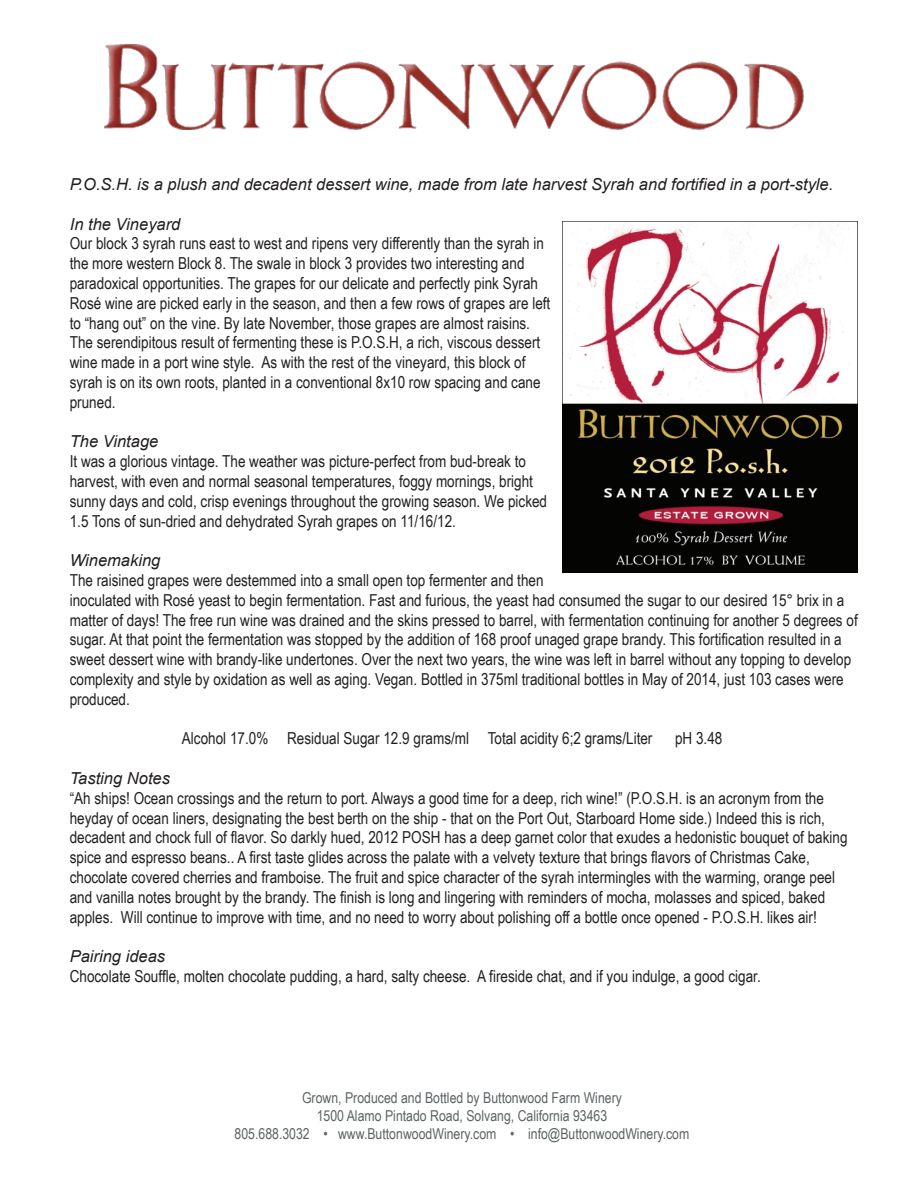
<style>
.page{position:relative;width:918px;height:1188px;background:#fff}
.page>*{position:absolute;margin:0;border:0;box-sizing:border-box;transform-origin:0 0}
.t1{font:16.5px/19.8px "Arial Narrow";color:#231f20}
.t2{font:italic 16.5px "Arial";color:#231f20}
.t3{font:15px/18px "Arial Narrow";color:#5c6264;text-align:center}
</style>
<div class="page">
<img style="left:105px;top:45px;width:698px;height:85px">
<img style="left:562px;top:221px;width:296px;height:352px">
<p class="t2" style="left:70px;top:173px;width:765px">P.O.S.H. is a plush and decadent dessert wine, made from late harvest Syrah and fortified in a port-style.</p>
<p class="t2" style="left:70px;top:213px;width:112px">In the Vineyard</p>
<p class="t1" style="left:70px;top:233px;width:482px">Our block 3 syrah runs east to west and ripens very differently than the syrah in the more western Block 8. The swale in block 3 provides two interesting and paradoxical opportunities. The grapes for our delicate and perfectly pink Syrah Rosé wine are picked early in the season, and then a few rows of grapes are left to “hang out” on the vine. By late November, those grapes are almost raisins.<br>The serendipitous result of fermenting these is P.O.S.H, a rich, viscous dessert wine made in a port wine style. As with the rest of the vineyard, this block of syrah is on its own roots, planted in a conventional 8x10 row spacing and cane pruned.</p>
<p class="t2" style="left:70px;top:431px;width:90px">The Vintage</p>
<p class="t1" style="left:70px;top:451px;width:479px">It was a glorious vintage. The weather was picture-perfect from bud-break to harvest, with even and normal seasonal temperatures, foggy mornings, bright sunny days and cold, crisp evenings throughout the growing season. We picked 1.5 Tons of sun-dried and dehydrated Syrah grapes on 11/16/12.</p>
<p class="t2" style="left:70px;top:550px;width:92px">Winemaking</p>
<p class="t1" style="left:70px;top:570px;width:790px">The raisined grapes were destemmed into a small open top fermenter and then<br>inoculated with Rosé yeast to begin fermentation. Fast and furious, the yeast had consumed the sugar to our desired 15° brix in a matter of days! The free run wine was drained and the skins pressed to barrel, with fermentation continuing for another 5 degrees of sugar. At that point the fermentation was stopped by the addition of 168 proof unaged grape brandy. This fortification resulted in a sweet dessert wine with brandy-like undertones. Over the next two years, the wine was left in barrel without any topping to develop complexity and style by oxidation as well as aging. Vegan. Bottled in 375ml traditional bottles in May of 2014, just 103 cases were produced.</p>
<p class="t1" style="left:182px;top:728px;width:472px">Alcohol 17.0% Residual Sugar 12.9 grams/ml Total acidity 6;2 grams/Liter</p>
<p class="t1" style="left:675px;top:728px;width:49px">pH 3.48</p>
<p class="t2" style="left:70px;top:767px;width:102px">Tasting Notes</p>
<p class="t1" style="left:70px;top:787px;width:779px">“Ah ships! Ocean crossings and the return to port. Always a good time for a deep, rich wine!” (P.O.S.H. is an acronym from the heyday of ocean liners, designating the best berth on the ship - that on the Port Out, Starboard Home side.) Indeed this is rich, decadent and chock full of flavor. So darkly hued, 2012 POSH has a deep garnet color that exudes a hedonistic bouquet of baking spice and espresso beans.. A first taste glides across the palate with a velvety texture that brings flavors of Christmas Cake, chocolate covered cherries and framboise. The fruit and spice character of the syrah intermingles with the warming, orange peel and vanilla notes brought by the brandy. The finish is long and lingering with reminders of mocha, molasses and spiced, baked apples. Will continue to improve with time, and no need to worry about polishing off a bottle once opened - P.O.S.H. likes air!</p>
<p class="t2" style="left:70px;top:946px;width:97px">Pairing ideas</p>
<p class="t1" style="left:70px;top:966px;width:693px">Chocolate Souffle, molten chocolate pudding, a hard, salty cheese. A fireside chat, and if you indulge, a good cigar.</p>
<p class="t3" style="left:235px;top:1088px;width:456px">Grown, Produced and Bottled by Buttonwood Farm Winery<br>1500 Alamo Pintado Road, Solvang, California 93463<br>805.688.3032 • www.ButtonwoodWinery.com • info@ButtonwoodWinery.com</p>
</div>
